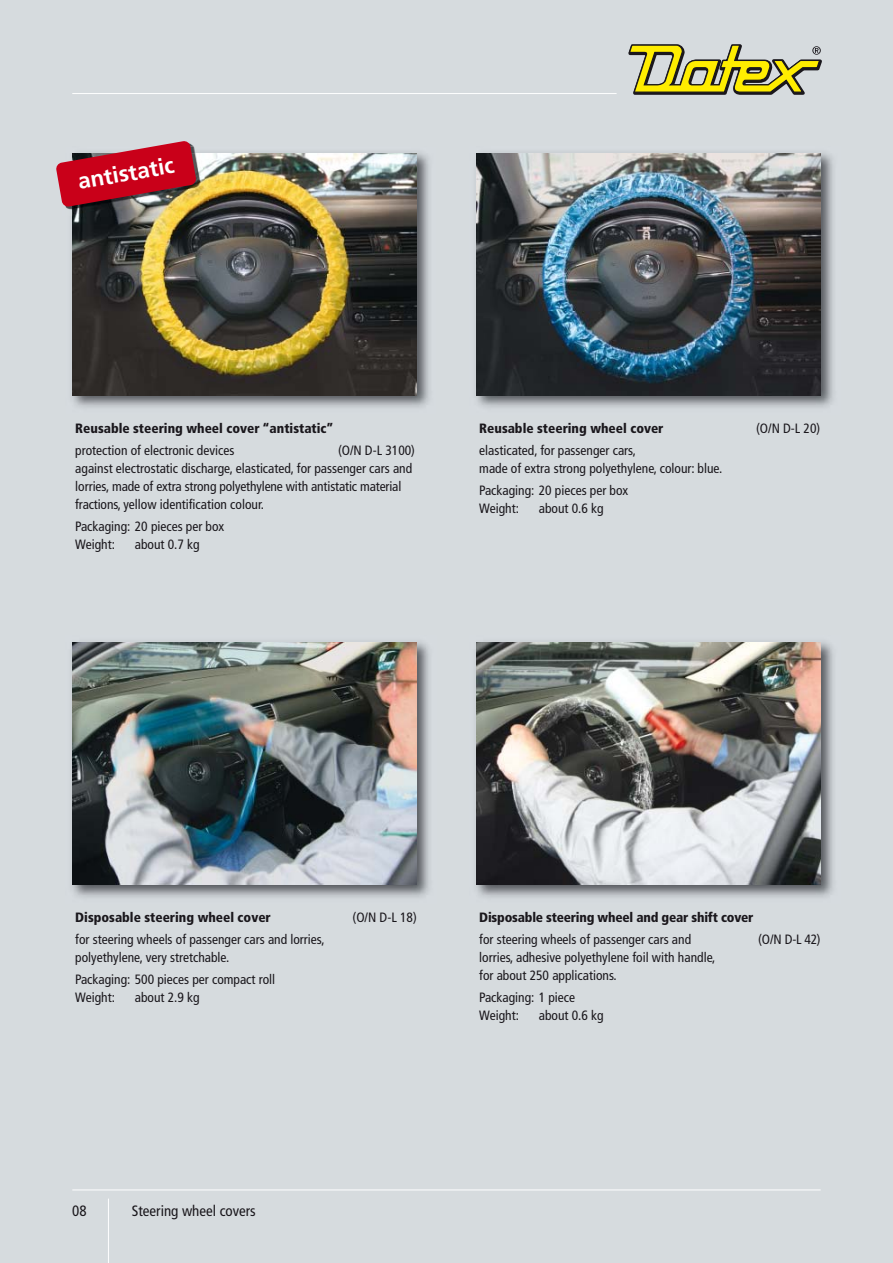
<style>
.page{position:relative;width:893px;height:1263px;background:#d6dbde}
.page>*{position:absolute;margin:0;border:0;box-sizing:border-box;transform-origin:0 0}
.t1{font:700 22.5px "Frutiger";color:#fff}
.t2{font:condensed 15px "Frutiger";color:#1a171c}
.t3{font:condensed 13.5px/18px "Frutiger";color:#1a171c}
.t4{font:900 condensed 13.5px "Frutiger";color:#1a171c}
</style>
<div class="page">
<hr style="left:72px;top:1190px;width:749px;height:1px;background:#fff">
<hr style="left:108px;top:1198px;width:1px;height:65px;background:#fff">
<img style="left:72px;top:153px;width:357px;height:255px">
<img style="left:72px;top:153px;width:345px;height:242px">
<img style="left:66px;top:207px;width:6px;height:3px">
<img style="left:72px;top:153px;width:135px;height:62px">
<svg style="left:56px;top:141px;width:140px;height:66px"></svg>
<img style="left:476px;top:642px;width:357px;height:256px">
<img style="left:476px;top:642px;width:345px;height:242px">
<img style="left:476px;top:153px;width:357px;height:255px">
<img style="left:476px;top:153px;width:345px;height:242px">
<img style="left:72px;top:642px;width:357px;height:256px">
<img style="left:72px;top:642px;width:345px;height:242px">
<hr style="left:72px;top:93px;width:545px;height:1px;background:#fff">
<svg style="left:628px;top:44px;width:194px;height:51px"></svg>
<h1 class="t1" style="left:76px;top:173px;width:99px;rotate:-10deg">antistatic</h1>
<p class="t4" style="left:75px;top:422px;width:260px">Reusable steering wheel cover “antistatic”</p>
<p class="t3" style="left:75px;top:442px;width:161px">protection of electronic devices</p>
<p class="t3" style="left:75px;top:442px;width:341px;text-indent:263px">(O/N D-L 3100) against electrostatic discharge, elasticated, for passenger cars and lorries, made of extra strong polyethylene with antistatic material fractions, yellow identification colour.</p>
<p class="t3" style="left:75px;top:518px;width:151px">Packaging: 20 pieces per box<br>Weight:</p>
<p class="t3" style="left:135px;top:536px;width:66px">about 0.7 kg</p>
<p class="t4" style="left:479px;top:422px;width:186px">Reusable steering wheel cover</p>
<p class="t3" style="left:756px;top:420px;width:66px">(O/N D-L 20)</p>
<p class="t3" style="left:479px;top:442px;width:244px">elasticated, for passenger cars,<br>made of extra strong polyethylene, colour: blue.</p>
<p class="t3" style="left:479px;top:482px;width:151px">Packaging: 20 pieces per box<br>Weight:</p>
<p class="t3" style="left:539px;top:500px;width:66px">about 0.6 kg</p>
<p class="t4" style="left:75px;top:911px;width:197px">Disposable steering wheel cover</p>
<p class="t3" style="left:353px;top:909px;width:66px">(O/N D-L 18)</p>
<p class="t3" style="left:75px;top:931px;width:251px">for steering wheels of passenger cars and lorries, polyethylene, very stretchable.</p>
<p class="t3" style="left:75px;top:971px;width:201px">Packaging: 500 pieces per compact roll<br>Weight:</p>
<p class="t3" style="left:135px;top:989px;width:66px">about 2.9 kg</p>
<p class="t4" style="left:479px;top:911px;width:276px">Disposable steering wheel and gear shift cover</p>
<p class="t3" style="left:479px;top:931px;width:213px">for steering wheels of passenger cars and</p>
<p class="t3" style="left:758px;top:931px;width:64px">(O/N D-L 42)</p>
<p class="t3" style="left:479px;top:949px;width:238px">lorries, adhesive polyethylene foil with handle, for about 250 applications.</p>
<p class="t3" style="left:479px;top:989px;width:97px">Packaging: 1 piece<br>Weight:</p>
<p class="t3" style="left:539px;top:1007px;width:66px">about 0.6 kg</p>
<p class="t2" style="left:72px;top:1204px;width:16px">08</p>
<p class="t2" style="left:132px;top:1204px;width:126px">Steering wheel covers</p>
</div>
